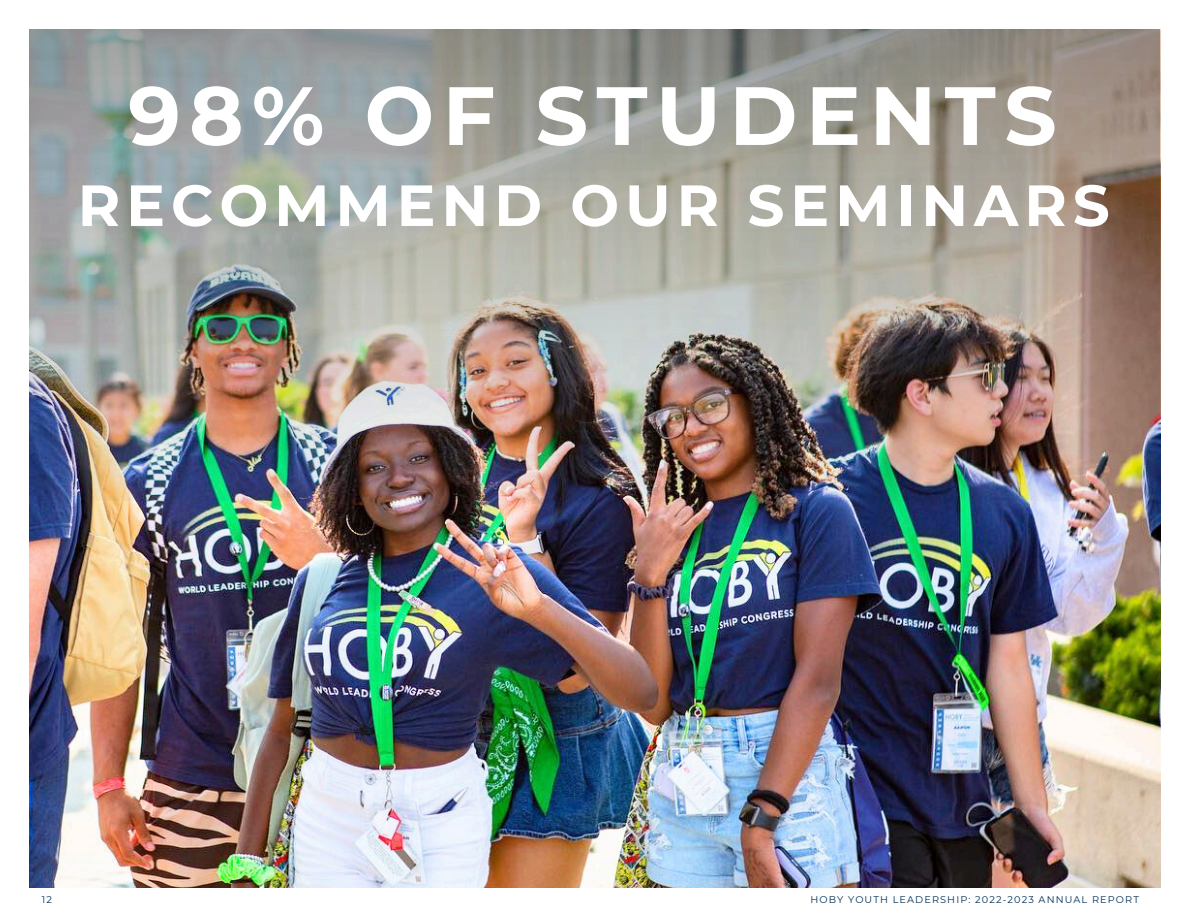
<style>
.page{position:relative;width:1188px;height:918px;background:#fff}
.page>*{position:absolute;margin:0;border:0;box-sizing:border-box;transform-origin:0 0}
.t1{font:700 82.5px "Montserrat";letter-spacing:.1em;color:#fff}
.t2{font:700 57.9px "Montserrat";letter-spacing:.1em;color:#fff}
.t3{font:9.75px "Montserrat";letter-spacing:.115em;color:#003057}
</style>
<div class="page">
<img style="left:29px;top:29px;width:1131px;height:859px">
<img style="left:29px;top:29px;width:1130px;height:471px">
<h1 class="t1" style="left:128px;top:65px;width:930px">98% OF STUDENTS</h1>
<h1 class="t2" style="left:78px;top:170px;width:1034px">RECOMMEND OUR SEMINARS</h1>
<p class="t3" style="left:42px;top:894px;width:12px">12</p>
<p class="t3" style="left:810px;top:894px;width:330px">HOBY YOUTH LEADERSHIP: 2022-2023 ANNUAL REPORT</p>
</div>
